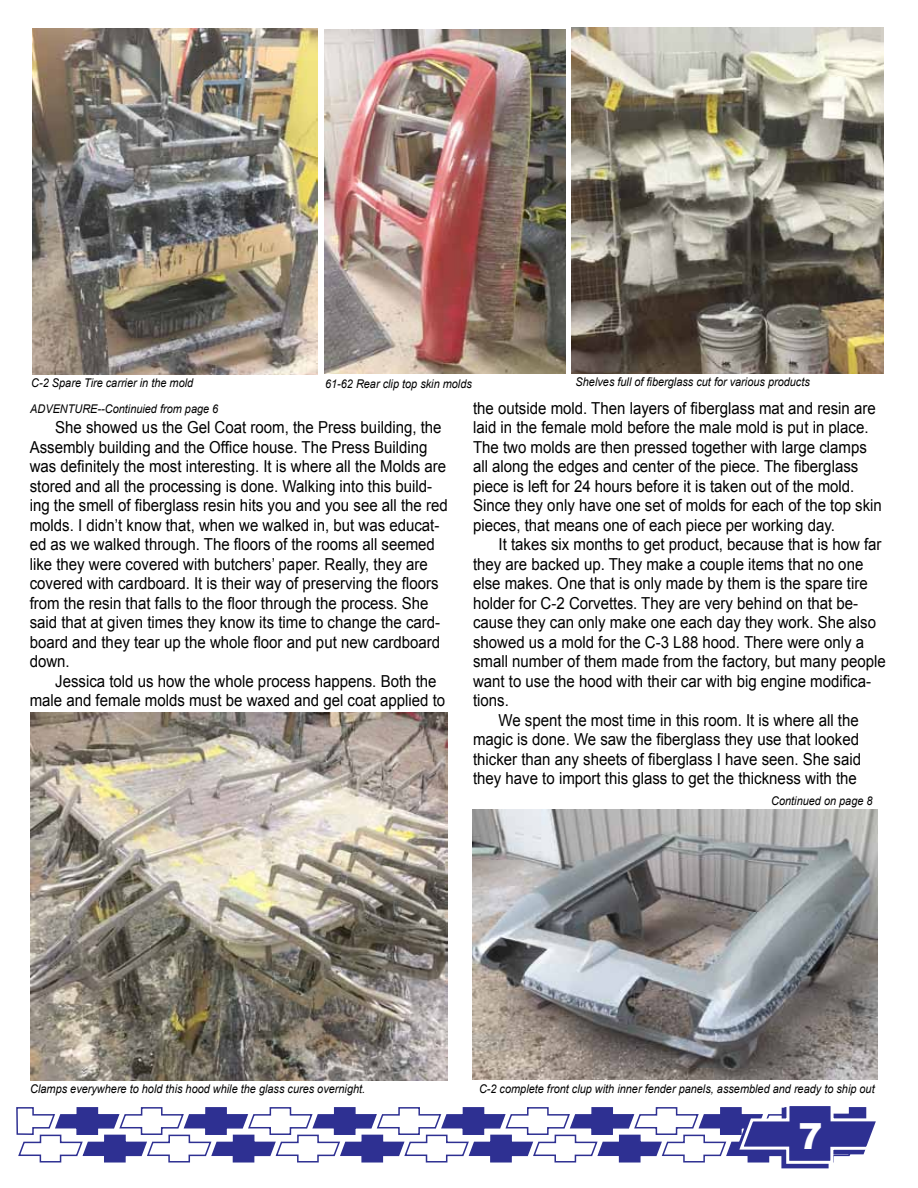
<style>
.page{position:relative;width:918px;height:1188px;background:#fff}
.page>*{position:absolute;margin:0;border:0;box-sizing:border-box;transform-origin:0 0}
.t1{font:900 36px "Arial";color:#fff}
.t2{font:16.5px/19.5px "Arial";color:#000;scale:.91 1}
.t3{font:italic 12px "Arial";color:#000;scale:.91 1}
</style>
<div class="page">
<svg style="left:16px;top:1106px;width:860px;height:63px"></svg>
<img style="left:324px;top:29px;width:242px;height:345px">
<img style="left:30px;top:712px;width:418px;height:369px">
<img style="left:32px;top:28px;width:286px;height:347px">
<img style="left:571px;top:27px;width:312px;height:347px">
<img style="left:472px;top:810px;width:405px;height:270px">
<p class="t3" style="left:31px;top:375px;width:179px">C-2 Spare Tire carrier in the mold</p>
<p class="t3" style="left:325px;top:376px;width:163px">61-62 Rear clip top skin molds</p>
<p class="t3" style="left:576px;top:374px;width:259px">Shelves full of fiberglass cut for various products</p>
<p class="t2" style="left:473px;top:398px;width:451px">the outside mold. Then layers of fiberglass mat and resin are laid in the female mold before the male mold is put in place.<br>The two molds are then pressed together with large clamps all along the edges and center of the piece. The fiberglass piece is left for 24 hours before it is taken out of the mold.<br>Since they only have one set of molds for each of the top skin pieces, that means one of each piece per working day.</p>
<p class="t2" style="left:499px;top:535px;width:422px">It takes six months to get product, because that is how far</p>
<p class="t2" style="left:473px;top:554px;width:430px">they are backed up. They make a couple items that no one</p>
<p class="t2" style="left:473px;top:574px;width:435px">else makes. One that is only made by them is the spare tire</p>
<p class="t2" style="left:473px;top:593px;width:425px">holder for C-2 Corvettes. They are very behind on that be-</p>
<p class="t2" style="left:473px;top:613px;width:444px">cause they can only make one each day they work. She also</p>
<p class="t2" style="left:473px;top:632px;width:431px">showed us a mold for the C-3 L88 hood. There were only a</p>
<p class="t2" style="left:473px;top:652px;width:455px">small number of them made from the factory, but many people</p>
<p class="t2" style="left:473px;top:671px;width:439px">want to use the hood with their car with big engine modifica-</p>
<p class="t2" style="left:473px;top:691px;width:41px">tions.</p>
<p class="t2" style="left:499px;top:710px;width:397px">We spent the most time in this room. It is where all the</p>
<p class="t2" style="left:473px;top:730px;width:426px">magic is done. We saw the fiberglass they use that looked</p>
<p class="t2" style="left:473px;top:749px;width:428px">thicker than any sheets of fiberglass I have seen. She said</p>
<p class="t2" style="left:473px;top:769px;width:423px">they have to import this glass to get the thickness with the</p>
<p class="t3" style="left:30px;top:401px;width:208px">ADVENTURE--Continuied from page 6</p>
<p class="t2" style="left:30px;top:418px;width:461px;text-indent:25px">She showed us the Gel Coat room, the Press building, the Assembly building and the Office house. The Press Building was definitely the most interesting. It is where all the Molds are stored and all the processing is done. Walking into this build&shy;ing the smell of fiberglass resin hits you and you see all the red molds. I didn’t know that, when we walked in, but was educat&shy;ed as we walked through. The floors of the rooms all seemed like they were covered with butchers’ paper. Really, they are covered with cardboard. It is their way of preserving the floors from the resin that falls to the floor through the process. She said that at given times they know its time to change the card&shy;board and they tear up the whole floor and put new cardboard down.</p>
<p class="t2" style="left:30px;top:671px;width:458px;text-indent:25px">Jessica told us how the whole process happens. Both the male and female molds must be waxed and gel coat applied to</p>
<p class="t3" style="left:771px;top:793px;width:113px">Continued on page 8</p>
<p class="t3" style="left:30px;top:1081px;width:370px">Clamps everywhere to hold this hood while the glass cures overnight.</p>
<p class="t3" style="left:479px;top:1081px;width:436px">C-2 complete front clup with inner fender panels, assembled and ready to ship out</p>
<h1 class="t1" style="left:799px;top:1110px;width:26px">7</h1>
</div>
